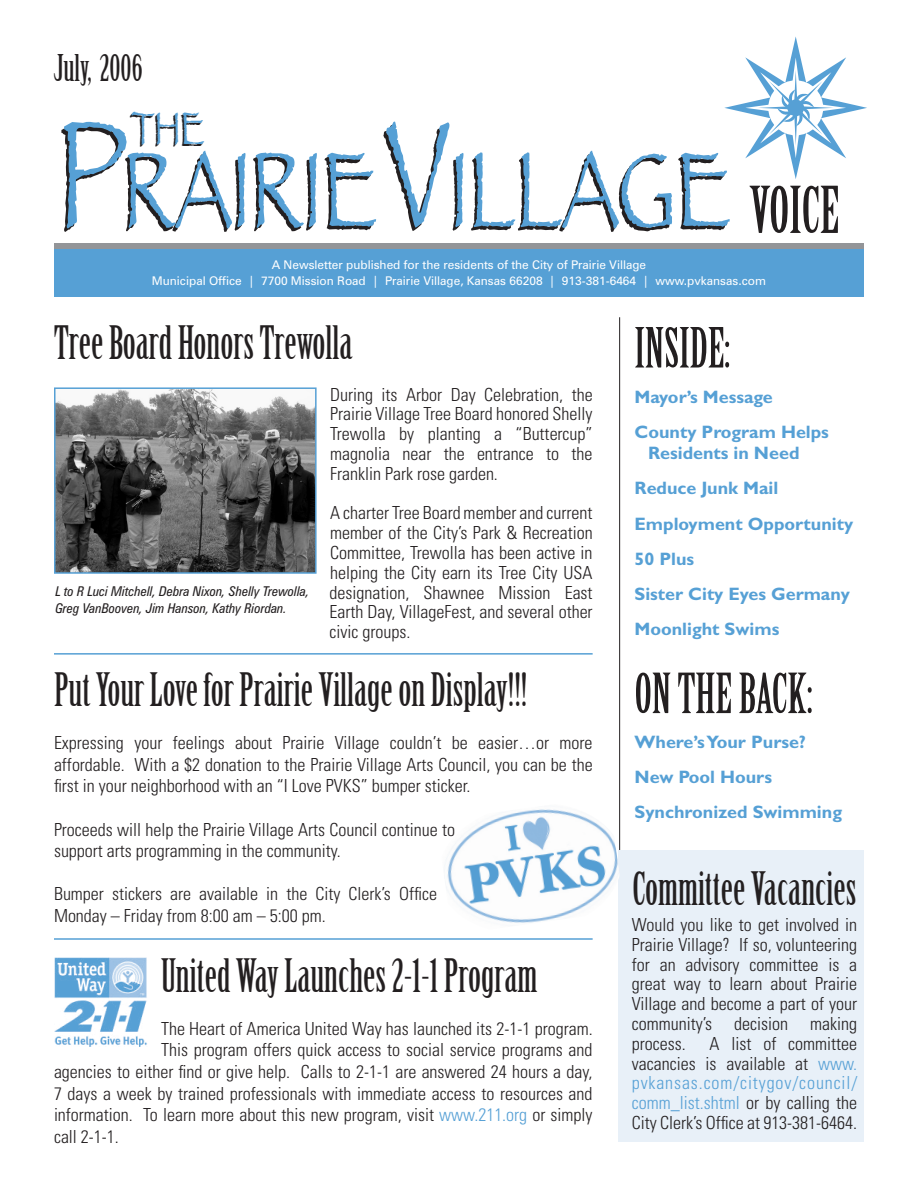
<style>
.page{position:relative;width:918px;height:1188px;background:#fff}
.page>*{position:absolute;margin:0;border:0;box-sizing:border-box;transform-origin:0 0}
.t1{font:110.25px "Papyrus";color:#231f20;scale:.7 1}
.t2{font:63px "Birch";color:#231f20}
.t3{font:54px "Birch";color:#231f20}
.t4{font:48px "Papyrus";color:#231f20;scale:.7 1}
.t5{font:45px "Birch";color:#231f20}
.t6{font:36px "Birch";color:#231f20}
.t7{font:300 condensed 18px/19.8px "Univers";color:#231f20;text-align:justify}
.t8{font:700 18px/21.6px "Gill Sans";color:#56a0d5}
.t9{font:italic condensed 13.5px "Zurich BT";color:#231f20}
.t10{font:12px "Zurich BT";color:#fff}
.s1{font-size:157.5px}
.s2{color:#56a0d5}
</style>
<div class="page">
<div style="left:54px;top:248px;width:810px;height:49px;background:#56a0d5"></div>
<svg style="left:724px;top:36px;width:143px;height:143px"></svg>
<div style="left:787px;top:99px;width:17px;height:17px;background:#56a0d5;border-radius:50%"></div>
<div style="left:54px;top:243px;width:810px;height:6px;background:#939598"></div>
<hr style="left:619px;top:317px;width:1px;height:575px;background:#231f20">
<hr style="left:54px;top:653px;width:539px;height:2px;background:#56a0d5">
<div style="left:618px;top:850px;width:246px;height:292px;background:#e8f0f8"></div>
<img style="left:57px;top:390px;width:257px;height:181px">
<div style="left:54px;top:387px;width:263px;height:187px;border:2px solid #56a0d5"></div>
<img style="left:54px;top:957px;width:93px;height:89px">
<hr style="left:54px;top:938px;width:539px;height:2px;background:#56a0d5">
<img style="left:446px;top:797px;width:175px;height:126px">
<p class="t6" style="left:54px;top:49px;width:90px">July, 2006</p>
<p class="t1" style="left:54px;top:126px;width:965px"><span class="s1">P</span>RAIRIE<span class="s1">V</span>ILLAGE</p>
<p class="t4" style="left:130px;top:101px;width:106px">THE</p>
<p class="t2" style="left:749px;top:177px;width:92px">VOICE</p>
<p class="t10" style="left:272px;top:257px;width:376px">A Newsletter published for the residents of the City of Prairie Village</p>
<p class="t10" style="left:152px;top:274px;width:616px">Municipal Office | 7700 Mission Road | Prairie Village, Kansas 66208 | 913-381-6464 | www.pvkansas.com</p>
<p class="t5" style="left:54px;top:319px;width:300px">Tree Board Honors Trewolla</p>
<p class="t7" style="left:330px;top:384px;width:264px">During its Arbor Day Celebration, the Prairie Village Tree Board honored Shelly Trewolla by planting a “Buttercup” magnolia near the entrance to the Franklin Park rose garden.</p>
<p class="t7" style="left:329px;top:503px;width:265px">A charter Tree Board member and current member of the City’s Park &amp; Recreation Committee, Trewolla has been active in helping the City earn its Tree City USA designation, Shawnee Mission East Earth Day, VillageFest, and several other civic groups.</p>
<p class="t5" style="left:54px;top:666px;width:475px">Put Your Love for Prairie Village on Display!!!</p>
<p class="t7" style="left:54px;top:732px;width:540px;line-height:21.6px">Expressing your feelings about Prairie Village couldn’t be easier…or more affordable. With a $2 donation to the Prairie Village Arts Council, you can be the first in your neighborhood with an “I Love PVKS” bumper sticker.</p>
<p class="t7" style="left:54px;top:818px;width:403px;line-height:21.6px">Proceeds will help the Prairie Village Arts Council continue to support arts programming in the community.</p>
<p class="t7" style="left:54px;top:883px;width:385px;line-height:21.6px">Bumper stickers are available in the City Clerk’s Office<br>Monday – Friday from 8:00 am – 5:00 pm.</p>
<p class="t5" style="left:161px;top:952px;width:378px">United Way Launches 2-1-1 Program</p>
<p class="t7" style="left:161px;top:1018px;width:433px">The Heart of America United Way has launched its 2-1-1 program.</p>
<p class="t7" style="left:161px;top:1040px;width:433px">This program offers quick access to social service programs and</p>
<p class="t7" style="left:54px;top:1061px;width:540px">agencies to either find or give help. Calls to 2-1-1 are answered 24 hours a day,</p>
<p class="t7" style="left:54px;top:1083px;width:540px">7 days a week by trained professionals with immediate access to resources and</p>
<p class="t7" style="left:54px;top:1105px;width:540px">information. To learn more about this new program, visit <span class="s2">www.211.org</span> or simply</p>
<p class="t7" style="left:54px;top:1126px;width:66px">call 2-1-1.</p>
<p class="t9" style="left:55px;top:583px;width:255px">L to R Luci Mitchell, Debra Nixon, Shelly Trewolla,</p>
<p class="t9" style="left:55px;top:600px;width:233px">Greg VanBooven, Jim Hanson, Kathy Riordan.</p>
<p class="t3" style="left:634px;top:320px;width:97px">INSIDE:</p>
<p class="t8" style="left:634px;top:386px;width:140px">Mayor’s Message</p>
<p class="t8" style="left:648px;top:421px;width:183px;text-indent:-14px">County Program Helps<br>Residents in Need</p>
<p class="t8" style="left:634px;top:477px;width:145px">Reduce Junk Mail</p>
<p class="t8" style="left:634px;top:512px;width:220px">Employment Opportunity</p>
<p class="t8" style="left:634px;top:548px;width:61px">50 Plus</p>
<p class="t8" style="left:634px;top:583px;width:217px">Sister City Eyes Germany</p>
<p class="t8" style="left:634px;top:618px;width:146px">Moonlight Swims</p>
<p class="t3" style="left:634px;top:665px;width:179px">ON THE BACK:</p>
<p class="t8" style="left:634px;top:731px;width:173px">Where’s Your Purse?</p>
<p class="t8" style="left:634px;top:766px;width:139px">New Pool Hours</p>
<p class="t8" style="left:634px;top:801px;width:209px">Synchronized Swimming</p>
<p class="t5" style="left:632px;top:865px;width:226px">Committee Vacancies</p>
<p class="t7" style="left:632px;top:915px;width:227px">Would you like to get involved in Prairie Village? If so, volunteering for an advisory committee is a great way to learn about Prairie Village and become a part of your community’s decision making process.</p>
<p class="t7" style="left:632px;top:1033px;width:227px;text-indent:78px">A list of committee vacancies is available at <span class="s2">www. pvkansas.com/citygov/council/ comm_list.shtml</span> or by calling the City Clerk’s Office at 913-381-6464.</p>
</div>
